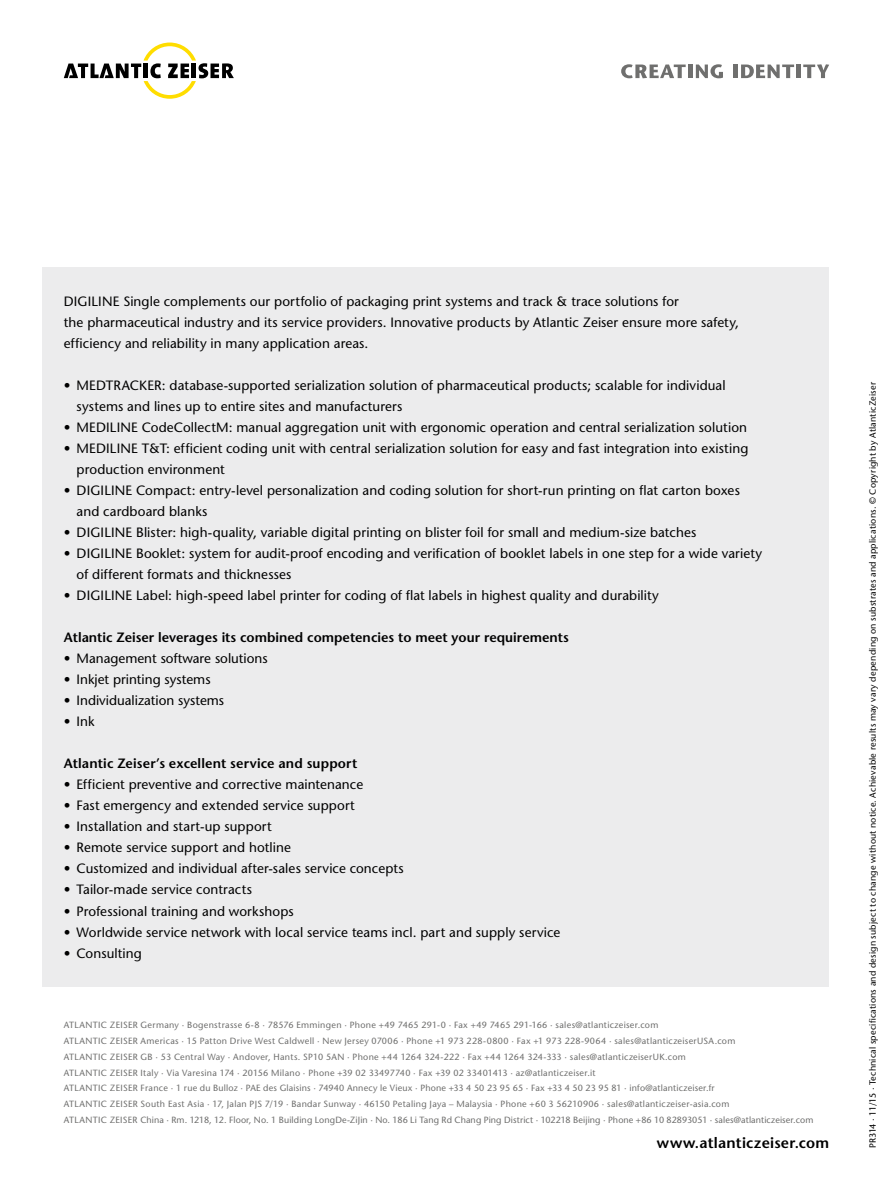
<style>
.page{position:relative;width:893px;height:1191px;background:#fff}
.page>*{position:absolute;margin:0;border:0;box-sizing:border-box;transform-origin:0 0}
.t1{font:600 15px "Stone Sans";letter-spacing:.02em;color:#000}
.t2{font:13.5px/21px "Stone Sans";letter-spacing:.005em;color:#000}
.t3{font:600 13.5px "Stone Sans";color:#000}
.t4{font:9px/15.8px "Stone Sans";letter-spacing:.03em;color:#6f6f6e}
.t5{font:9px "Stone Sans";letter-spacing:.02em;color:#000}
</style>
<div class="page">
<div style="left:43px;top:267px;width:786px;height:719px;background:#ececed"></div>
<svg style="left:64px;top:43px;width:170px;height:56px"></svg>
<svg style="left:621px;top:64px;width:65px;height:14px"></svg>
<hr style="left:688px;top:65px;width:4px;height:13px;background:#6f6f6e">
<svg style="left:696px;top:64px;width:27px;height:14px"></svg>
<hr style="left:734px;top:65px;width:4px;height:13px;background:#6f6f6e">
<svg style="left:741px;top:65px;width:53px;height:13px"></svg>
<hr style="left:797px;top:65px;width:4px;height:13px;background:#6f6f6e">
<svg style="left:803px;top:64px;width:26px;height:14px"></svg>
<p class="t2" style="left:64px;top:291px;width:677px">DIGILINE Single complements our portfolio of packaging print systems and track &amp; trace solutions for<br>the pharmaceutical industry and its service providers. Innovative products by Atlantic Zeiser ensure more safety, efficiency and reliability in many application areas.</p>
<p class="t2" style="left:77px;top:375px;width:651px;text-indent:-13px">• MEDTRACKER: database-supported serialization solution of pharmaceutical products; scalable for individual systems and lines up to entire sites and manufacturers</p>
<p class="t2" style="left:64px;top:417px;width:685px">• MEDILINE CodeCollectM: manual aggregation unit with ergonomic operation and central serialization solution</p>
<p class="t2" style="left:77px;top:438px;width:673px;text-indent:-13px">• MEDILINE T&amp;T: efficient coding unit with central serialization solution for easy and fast integration into existing production environment</p>
<p class="t2" style="left:77px;top:480px;width:665px;text-indent:-13px">• DIGILINE Compact: entry-level personalization and coding solution for short-run printing on flat carton boxes and cardboard blanks</p>
<p class="t2" style="left:64px;top:522px;width:634px">• DIGILINE Blister: high-quality, variable digital printing on blister foil for small and medium-size batches</p>
<p class="t2" style="left:77px;top:543px;width:687px;text-indent:-13px">• DIGILINE Booklet: system for audit-proof encoding and verification of booklet labels in one step for a wide variety of different formats and thicknesses</p>
<p class="t2" style="left:64px;top:585px;width:597px">• DIGILINE Label: high-speed label printer for coding of flat labels in highest quality and durability</p>
<p class="t3" style="left:64px;top:629px;width:506px">Atlantic Zeiser leverages its combined competencies to meet your requirements</p>
<p class="t2" style="left:64px;top:648px;width:205px">• Management software solutions</p>
<p class="t2" style="left:64px;top:669px;width:148px">• Inkjet printing systems</p>
<p class="t2" style="left:64px;top:690px;width:162px">• Individualization systems</p>
<p class="t2" style="left:64px;top:711px;width:32px">• Ink</p>
<p class="t3" style="left:64px;top:755px;width:295px">Atlantic Zeiser’s excellent service and support</p>
<p class="t2" style="left:64px;top:774px;width:301px">• Efficient preventive and corrective maintenance</p>
<p class="t2" style="left:64px;top:795px;width:293px">• Fast emergency and extended service support</p>
<p class="t2" style="left:64px;top:816px;width:209px">• Installation and start-up support</p>
<p class="t2" style="left:64px;top:837px;width:229px">• Remote service support and hotline</p>
<p class="t2" style="left:64px;top:858px;width:341px">• Customized and individual after-sales service concepts</p>
<p class="t2" style="left:64px;top:879px;width:190px">• Tailor-made service contracts</p>
<p class="t2" style="left:64px;top:900px;width:231px">• Professional training and workshops</p>
<p class="t2" style="left:64px;top:921px;width:498px">• Worldwide service network with local service teams incl. part and supply service</p>
<p class="t2" style="left:64px;top:942px;width:80px">• Consulting</p>
<p class="t4" style="left:64px;top:1017px;width:751px">ATLANTIC ZEISER Germany · Bogenstrasse 6-8 · 78576 Emmingen · Phone +49 7465 291-0 · Fax +49 7465 291-166 · sales@atlanticzeiser.com<br>ATLANTIC ZEISER Americas · 15 Patton Drive West Caldwell · New Jersey 07006 · Phone +1 973 228-0800 · Fax +1 973 228-9064 · sales@atlanticzeiserUSA.com<br>ATLANTIC ZEISER GB · 53 Central Way · Andover, Hants. SP10 5AN · Phone +44 1264 324-222 · Fax +44 1264 324-333 · sales@atlanticzeiserUK.com<br>ATLANTIC ZEISER Italy · Via Varesina 174 · 20156 Milano · Phone +39 02 33497740 · Fax +39 02 33401413 · az@atlanticzeiser.it<br>ATLANTIC ZEISER France · 1 rue du Bulloz · PAE des Glaisins · 74940 Annecy le Vieux · Phone +33 4 50 23 95 65 · Fax +33 4 50 23 95 81 · info@atlanticzeiser.fr<br>ATLANTIC ZEISER South East Asia · 17, Jalan PJS 7/19 · Bandar Sunway · 46150 Petaling Jaya – Malaysia · Phone +60 3 56210906 · sales@atlanticzeiser-asia.com<br>ATLANTIC ZEISER China · Rm. 1218, 12. Floor, No. 1 Building LongDe-ZiJin · No. 186 Li Tang Rd Chang Ping District · 102218 Beijing · Phone +86 10 82893051 · sales@atlanticzeiser.com</p>
<p class="t1" style="left:657px;top:1133px;width:174px">www.atlanticzeiser.com</p>
<p class="t5" style="left:867px;top:1148px;width:768px;rotate:-90deg">PR314 · 11/15 · Technical specifications and design subject to change without notice. Achievable results may vary depending on substrates and applications. © Copyright by AtlanticZeiser</p>
</div>
